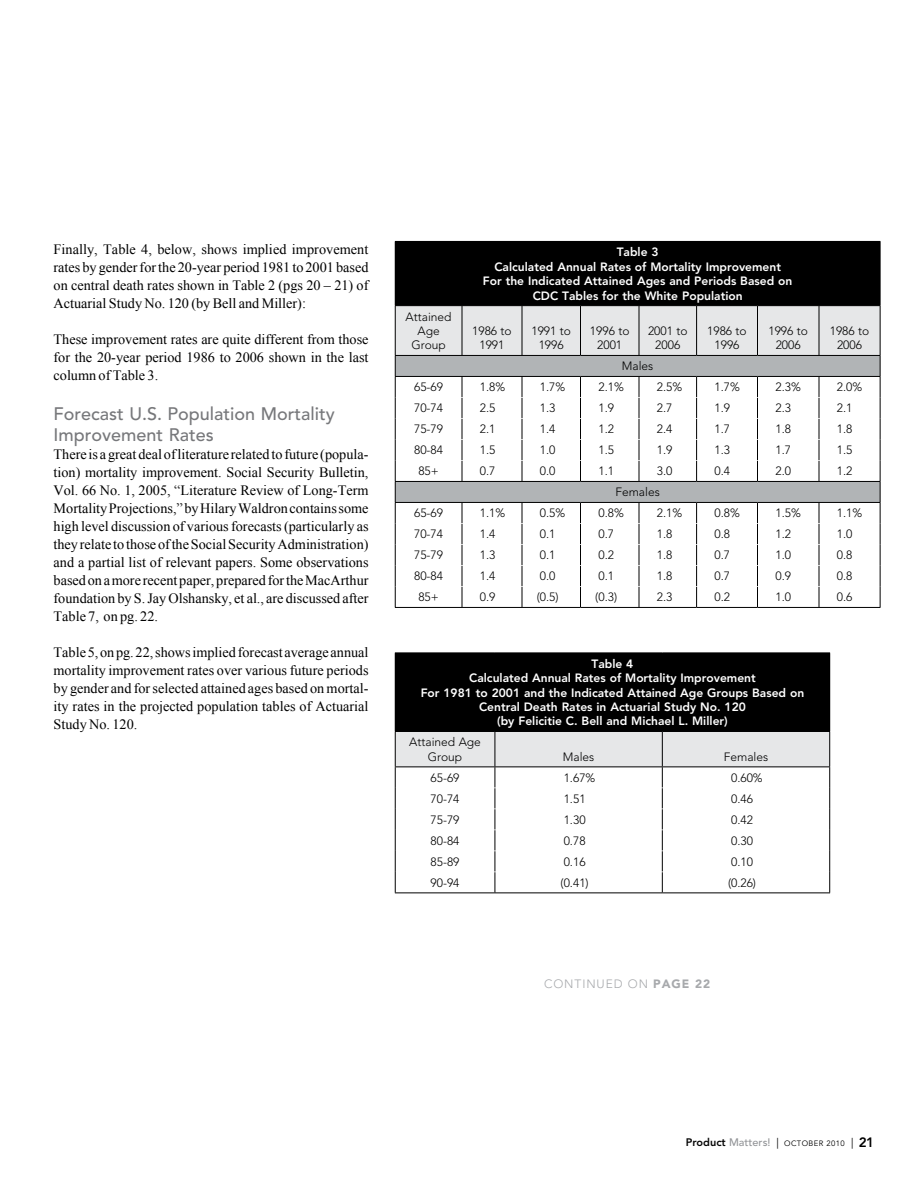
<style>
.page{position:relative;width:918px;height:1188px;background:#fff}
.page>*{position:absolute;margin:0;border:0;box-sizing:border-box;transform-origin:0 0}
.t1{font:500 18px/21.6px "Avenir";color:#77787b}
.t2{font:14.25px/18px "Times New Roman";color:#000;text-align:justify}
.t3{font:300 12px/14.4px "Avenir";color:#000;text-align:center}
.t4{font:800 12px/14.4px "Avenir";color:#fff;text-align:center}
.t5{font:300 12px "Avenir";letter-spacing:.075em;color:#a7a9ac}
.t6{font:7.8px "Avenir";letter-spacing:.05em;color:#000}
.s1{font-weight:900}
.s2{font-weight:800;font-size:10.8px;color:#050505}
.s3{font-weight:500;font-size:10.8px;color:#939598}
.s4{font-size:10.8px}
.s5{font-weight:800;font-size:13.5px}
</style>
<div class="page">
<div style="left:395px;top:241px;width:485px;height:65px;background:#000"></div>
<hr style="left:880px;top:242px;width:1px;height:63px;background:#000">
<svg style="left:395px;top:306px;width:486px;height:301px"></svg>
<hr style="left:395px;top:607px;width:67px;height:1px;background:#000">
<hr style="left:462px;top:607px;width:60px;height:1px;background:#000">
<hr style="left:522px;top:607px;width:58px;height:1px;background:#000">
<hr style="left:580px;top:607px;width:59px;height:1px;background:#000">
<hr style="left:639px;top:607px;width:58px;height:1px;background:#000">
<hr style="left:697px;top:607px;width:60px;height:1px;background:#000">
<hr style="left:758px;top:607px;width:61px;height:1px;background:#000">
<hr style="left:819px;top:607px;width:61px;height:1px;background:#000">
<div style="left:395px;top:653px;width:435px;height:78px;background:#000"></div>
<hr style="left:395px;top:652px;width:100px;height:1px;background:#000">
<hr style="left:495px;top:652px;width:167px;height:1px;background:#000">
<hr style="left:662px;top:652px;width:168px;height:1px;background:#000">
<svg style="left:395px;top:731px;width:435px;height:161px"></svg>
<hr style="left:395px;top:892px;width:100px;height:1px;background:#000">
<hr style="left:495px;top:892px;width:167px;height:1px;background:#000">
<hr style="left:662px;top:892px;width:168px;height:1px;background:#000">
<p class="t2" style="left:54px;top:240px;width:316px">Finally, Table 4, below, shows implied improvement rates by gender for the 20-year period 1981 to 2001 based on central death rates shown in Table 2 (pgs 20 – 21) of Actuarial Study No. 120 (by Bell and Miller):</p>
<p class="t2" style="left:54px;top:330px;width:316px">These improvement rates are quite different from those for the 20-year period 1986 to 2006 shown in the last column of Table 3.</p>
<p class="t1" style="left:54px;top:403px;width:283px">Forecast U.S. Population Mortality<br>Improvement Rates</p>
<p class="t2" style="left:54px;top:445px;width:317px">There is a great deal of literature related to future (popula&shy;tion) mortality improvement. Social Security Bulletin, Vol. 66 No. 1, 2005, “Literature Review of Long-Term Mortality Projections,” by Hilary Waldron contains some high level discussion of various forecasts (particularly as they relate to those of the Social Security Administration) and a partial list of relevant papers. Some observations based on a more recent paper, prepared for the MacArthur foundation by S. Jay Olshansky, et al., are discussed after Table 7, on pg. 22.</p>
<p class="t2" style="left:54px;top:643px;width:317px">Table 5, on pg. 22, shows implied forecast average annual mortality improvement rates over various future periods by gender and for selected attained ages based on mortal&shy;ity rates in the projected population tables of Actuarial Study No. 120.</p>
<p class="t3" style="left:406px;top:309px;width:47px">Attained<br>Age<br>Group</p>
<p class="t4" style="left:483px;top:245px;width:311px">Table 3<br>Calculated Annual Rates of Mortality Improvement<br>For the Indicated Attained Ages and Periods Based on CDC Tables for the White Population</p>
<p class="t3" style="left:472px;top:324px;width:41px">1986 to<br>1991</p>
<p class="t3" style="left:531px;top:324px;width:41px">1991 to<br>1996</p>
<p class="t3" style="left:590px;top:324px;width:41px">1996 to<br>2001</p>
<p class="t3" style="left:648px;top:324px;width:41px">2001 to<br>2006</p>
<p class="t3" style="left:707px;top:324px;width:41px">1986 to<br>1996</p>
<p class="t3" style="left:768px;top:324px;width:41px">1996 to<br>2006</p>
<p class="t3" style="left:830px;top:324px;width:41px">1986 to<br>2006</p>
<p class="t3" style="left:622px;top:359px;width:33px">Males</p>
<p class="t3" style="left:414px;top:380px;width:30px">65-69</p>
<p class="t3" style="left:480px;top:380px;width:27px">1.8%</p>
<p class="t3" style="left:540px;top:380px;width:27px">1.7%</p>
<p class="t3" style="left:598px;top:380px;width:27px">2.1%</p>
<p class="t3" style="left:657px;top:380px;width:27px">2.5%</p>
<p class="t3" style="left:715px;top:380px;width:27px">1.7%</p>
<p class="t3" style="left:775px;top:380px;width:27px">2.3%</p>
<p class="t3" style="left:837px;top:380px;width:27px">2.0%</p>
<p class="t3" style="left:414px;top:401px;width:30px">70-74</p>
<p class="t3" style="left:480px;top:401px;width:17px">2.5</p>
<p class="t3" style="left:540px;top:401px;width:17px">1.3</p>
<p class="t3" style="left:598px;top:401px;width:17px">1.9</p>
<p class="t3" style="left:657px;top:401px;width:17px">2.7</p>
<p class="t3" style="left:715px;top:401px;width:17px">1.9</p>
<p class="t3" style="left:775px;top:401px;width:17px">2.3</p>
<p class="t3" style="left:837px;top:401px;width:17px">2.1</p>
<p class="t3" style="left:414px;top:422px;width:30px">75-79</p>
<p class="t3" style="left:480px;top:422px;width:17px">2.1</p>
<p class="t3" style="left:540px;top:422px;width:17px">1.4</p>
<p class="t3" style="left:598px;top:422px;width:17px">1.2</p>
<p class="t3" style="left:657px;top:422px;width:17px">2.4</p>
<p class="t3" style="left:715px;top:422px;width:17px">1.7</p>
<p class="t3" style="left:775px;top:422px;width:17px">1.8</p>
<p class="t3" style="left:837px;top:422px;width:17px">1.8</p>
<p class="t3" style="left:414px;top:443px;width:30px">80-84</p>
<p class="t3" style="left:480px;top:443px;width:17px">1.5</p>
<p class="t3" style="left:540px;top:443px;width:17px">1.0</p>
<p class="t3" style="left:598px;top:443px;width:17px">1.5</p>
<p class="t3" style="left:657px;top:443px;width:17px">1.9</p>
<p class="t3" style="left:715px;top:443px;width:17px">1.3</p>
<p class="t3" style="left:775px;top:443px;width:17px">1.7</p>
<p class="t3" style="left:837px;top:443px;width:17px">1.5</p>
<p class="t3" style="left:418px;top:464px;width:22px">85+</p>
<p class="t3" style="left:480px;top:464px;width:17px">0.7</p>
<p class="t3" style="left:540px;top:464px;width:17px">0.0</p>
<p class="t3" style="left:598px;top:464px;width:17px">1.1</p>
<p class="t3" style="left:657px;top:464px;width:17px">3.0</p>
<p class="t3" style="left:715px;top:464px;width:17px">0.4</p>
<p class="t3" style="left:775px;top:464px;width:17px">2.0</p>
<p class="t3" style="left:837px;top:464px;width:17px">1.2</p>
<p class="t3" style="left:615px;top:485px;width:46px">Females</p>
<p class="t3" style="left:414px;top:506px;width:30px">65-69</p>
<p class="t3" style="left:480px;top:506px;width:27px">1.1%</p>
<p class="t3" style="left:540px;top:506px;width:27px">0.5%</p>
<p class="t3" style="left:598px;top:506px;width:27px">0.8%</p>
<p class="t3" style="left:657px;top:506px;width:27px">2.1%</p>
<p class="t3" style="left:715px;top:506px;width:27px">0.8%</p>
<p class="t3" style="left:775px;top:506px;width:27px">1.5%</p>
<p class="t3" style="left:837px;top:506px;width:27px">1.1%</p>
<p class="t3" style="left:414px;top:527px;width:30px">70-74</p>
<p class="t3" style="left:480px;top:527px;width:17px">1.4</p>
<p class="t3" style="left:540px;top:527px;width:17px">0.1</p>
<p class="t3" style="left:598px;top:527px;width:17px">0.7</p>
<p class="t3" style="left:657px;top:527px;width:17px">1.8</p>
<p class="t3" style="left:715px;top:527px;width:17px">0.8</p>
<p class="t3" style="left:775px;top:527px;width:17px">1.2</p>
<p class="t3" style="left:837px;top:527px;width:17px">1.0</p>
<p class="t3" style="left:414px;top:548px;width:30px">75-79</p>
<p class="t3" style="left:480px;top:548px;width:17px">1.3</p>
<p class="t3" style="left:540px;top:548px;width:17px">0.1</p>
<p class="t3" style="left:598px;top:548px;width:17px">0.2</p>
<p class="t3" style="left:657px;top:548px;width:17px">1.8</p>
<p class="t3" style="left:715px;top:548px;width:17px">0.7</p>
<p class="t3" style="left:775px;top:548px;width:17px">1.0</p>
<p class="t3" style="left:837px;top:548px;width:17px">0.8</p>
<p class="t3" style="left:414px;top:569px;width:30px">80-84</p>
<p class="t3" style="left:480px;top:569px;width:17px">1.4</p>
<p class="t3" style="left:540px;top:569px;width:17px">0.0</p>
<p class="t3" style="left:598px;top:569px;width:17px">0.1</p>
<p class="t3" style="left:657px;top:569px;width:17px">1.8</p>
<p class="t3" style="left:715px;top:569px;width:17px">0.7</p>
<p class="t3" style="left:775px;top:569px;width:17px">0.9</p>
<p class="t3" style="left:837px;top:569px;width:17px">0.8</p>
<p class="t3" style="left:418px;top:590px;width:22px">85+</p>
<p class="t3" style="left:480px;top:590px;width:17px">0.9</p>
<p class="t3" style="left:537px;top:590px;width:23px">(0.5)</p>
<p class="t3" style="left:595px;top:590px;width:23px">(0.3)</p>
<p class="t3" style="left:657px;top:590px;width:17px">2.3</p>
<p class="t3" style="left:715px;top:590px;width:17px">0.2</p>
<p class="t3" style="left:775px;top:590px;width:17px">1.0</p>
<p class="t3" style="left:837px;top:590px;width:17px">0.6</p>
<p class="t4" style="left:421px;top:657px;width:385px">Table 4<br>Calculated Annual Rates of Mortality Improvement<br>For 1981 to 2001 and the Indicated Attained Age Groups Based on Central Death Rates in Actuarial Study No. 120<br>(by Felicitie C. Bell and Michael L. Miller)</p>
<p class="t3" style="left:409px;top:735px;width:73px">Attained Age<br>Group</p>
<p class="t3" style="left:563px;top:750px;width:33px">Males</p>
<p class="t3" style="left:724px;top:750px;width:46px">Females</p>
<p class="t3" style="left:431px;top:771px;width:30px">65-69</p>
<p class="t3" style="left:564px;top:771px;width:33px">1.67%</p>
<p class="t3" style="left:731px;top:771px;width:33px">0.60%</p>
<p class="t3" style="left:431px;top:792px;width:30px">70-74</p>
<p class="t3" style="left:564px;top:792px;width:23px">1.51</p>
<p class="t3" style="left:731px;top:792px;width:23px">0.46</p>
<p class="t3" style="left:431px;top:813px;width:30px">75-79</p>
<p class="t3" style="left:564px;top:813px;width:23px">1.30</p>
<p class="t3" style="left:731px;top:813px;width:23px">0.42</p>
<p class="t3" style="left:431px;top:834px;width:30px">80-84</p>
<p class="t3" style="left:564px;top:834px;width:23px">0.78</p>
<p class="t3" style="left:731px;top:834px;width:23px">0.30</p>
<p class="t3" style="left:431px;top:855px;width:30px">85-89</p>
<p class="t3" style="left:564px;top:855px;width:23px">0.16</p>
<p class="t3" style="left:731px;top:855px;width:23px">0.10</p>
<p class="t3" style="left:431px;top:876px;width:30px">90-94</p>
<p class="t3" style="left:561px;top:876px;width:30px">(0.41)</p>
<p class="t3" style="left:728px;top:876px;width:30px">(0.26)</p>
<p class="t5" style="left:544px;top:976px;width:168px">CONTINUED ON <span class="s1">PAGE 22</span></p>
<p class="t6" style="left:686px;top:1138px;width:190px"><span class="s2">Product</span> <span class="s3">Matters!</span> <span class="s4">|</span> OCTOBER 2010 <span class="s4">|</span> <span class="s5">21</span></p>
</div>
